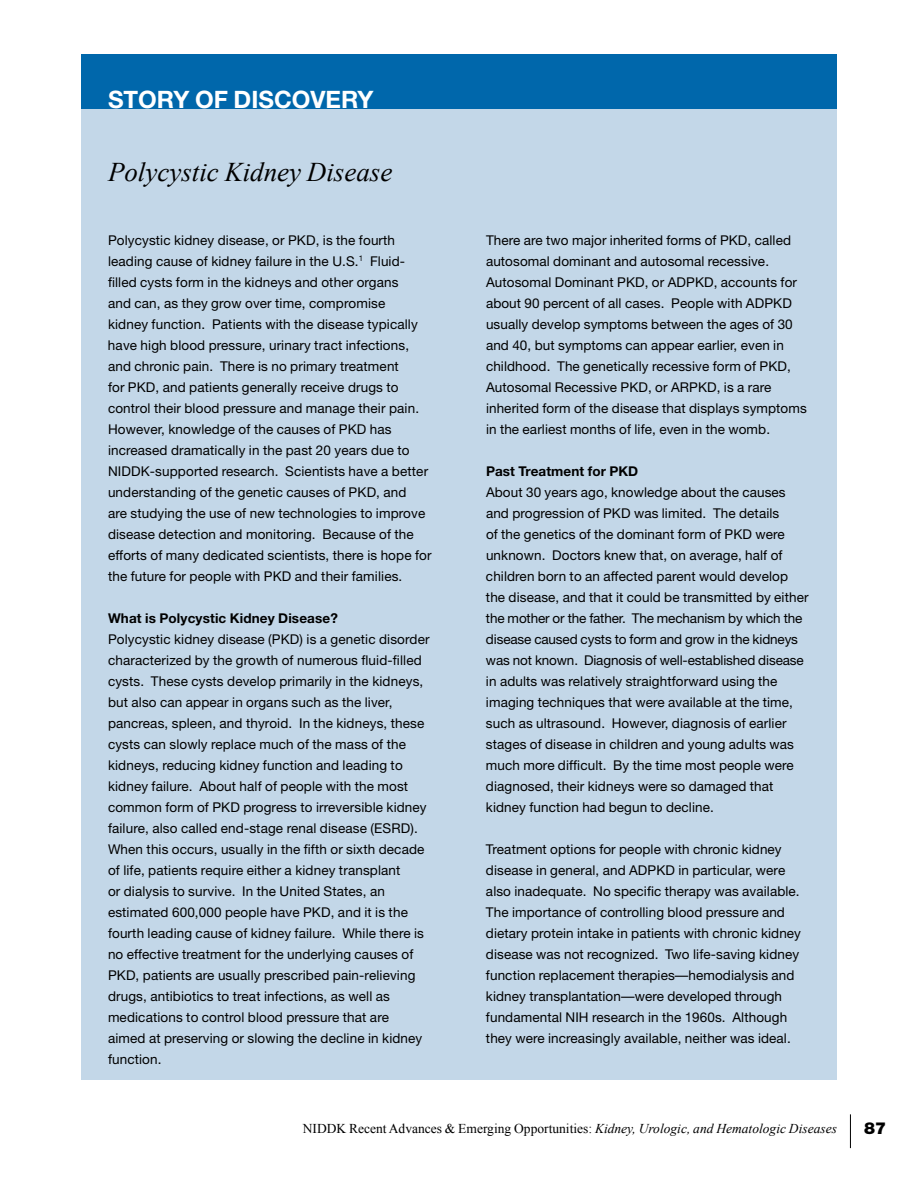
<style>
.page{position:relative;width:918px;height:1188px;background:#fff}
.page>*{position:absolute;margin:0;border:0;box-sizing:border-box;transform-origin:0 0}
.t1{font:italic 27px "Times New Roman";color:#000}
.t2{font:700 24px "Helvetica Neue";color:#fff}
.t3{font:900 16.5px "Helvetica Neue";color:#000}
.t4{font:13.5px/21px "Helvetica Neue";letter-spacing:.01em;color:#000}
.t5{font:13.5px "Times New Roman";color:#000}
.s1{font-weight:700}
.s2{font-style:italic}
</style>
<div class="page">
<hr style="left:850px;top:1114px;width:1px;height:34px;background:#000">
<div style="left:81px;top:54px;width:756px;height:1026px;background:#c3d7e8"></div>
<div style="left:81px;top:54px;width:756px;height:54px;background:#0067ab"></div>
<p class="t2" style="left:108px;top:85px;width:267px">STORY OF DISCOVERY</p>
<p class="t1" style="left:108px;top:156px;width:286px">Polycystic Kidney Disease</p>
<p class="t4" style="left:108px;top:229px;width:325px">Polycystic kidney disease, or PKD, is the fourth leading cause of kidney failure in the U.S.<sup>1</sup> Fluid&shy;filled cysts form in the kidneys and other organs<br>and can, as they grow over time, compromise<br>kidney function. Patients with the disease typically have high blood pressure, urinary tract infections, and chronic pain. There is no primary treatment<br>for PKD, and patients generally receive drugs to control their blood pressure and manage their pain.<br>However, knowledge of the causes of PKD has increased dramatically in the past 20 years due to NIDDK-supported research. Scientists have a better understanding of the genetic causes of PKD, and<br>are studying the use of new technologies to improve disease detection and monitoring. Because of the efforts of many dedicated scientists, there is hope for the future for people with PKD and their families.</p>
<p class="t4" style="left:108px;top:607px;width:323px"><span class="s1">What is Polycystic Kidney Disease?<br></span>Polycystic kidney disease (PKD) is a genetic disorder characterized by the growth of numerous fluid-filled cysts. These cysts develop primarily in the kidneys, but also can appear in organs such as the liver, pancreas, spleen, and thyroid. In the kidneys, these cysts can slowly replace much of the mass of the kidneys, reducing kidney function and leading to kidney failure. About half of people with the most common form of PKD progress to irreversible kidney failure, also called end-stage renal disease (ESRD).<br>When this occurs, usually in the fifth or sixth decade of life, patients require either a kidney transplant<br>or dialysis to survive. In the United States, an estimated 600,000 people have PKD, and it is the fourth leading cause of kidney failure. While there is no effective treatment for the underlying causes of PKD, patients are usually prescribed pain-relieving drugs, antibiotics to treat infections, as well as medications to control blood pressure that are aimed at preserving or slowing the decline in kidney function.</p>
<p class="t4" style="left:486px;top:229px;width:322px">There are two major inherited forms of PKD, called autosomal dominant and autosomal recessive.<br>Autosomal Dominant PKD, or ADPKD, accounts for about 90 percent of all cases. People with ADPKD usually develop symptoms between the ages of 30 and 40, but symptoms can appear earlier, even in childhood. The genetically recessive form of PKD, Autosomal Recessive PKD, or ARPKD, is a rare inherited form of the disease that displays symptoms in the earliest months of life, even in the womb.</p>
<p class="t4" style="left:486px;top:460px;width:324px"><span class="s1">Past Treatment for PKD<br></span>About 30 years ago, knowledge about the causes and progression of PKD was limited. The details<br>of the genetics of the dominant form of PKD were unknown. Doctors knew that, on average, half of children born to an affected parent would develop the disease, and that it could be transmitted by either the mother or the father. The mechanism by which the disease caused cysts to form and grow in the kidneys was not known. Diagnosis of well-established disease in adults was relatively straightforward using the imaging techniques that were available at the time, such as ultrasound. However, diagnosis of earlier stages of disease in children and young adults was much more difficult. By the time most people were diagnosed, their kidneys were so damaged that kidney function had begun to decline.</p>
<p class="t4" style="left:486px;top:839px;width:317px">Treatment options for people with chronic kidney disease in general, and ADPKD in particular, were also inadequate. No specific therapy was available.<br>The importance of controlling blood pressure and dietary protein intake in patients with chronic kidney disease was not recognized. Two life-saving kidney function replacement therapies—hemodialysis and kidney transplantation—were developed through fundamental NIH research in the 1960s. Although they were increasingly available, neither was ideal.</p>
<p class="t5" style="left:303px;top:1120px;width:536px">NIDDK Recent Advances &amp; Emerging Opportunities: <span class="s2">Kidney, Urologic, and Hematologic Diseases</span></p>
<p class="t3" style="left:864px;top:1118px;width:24px">87</p>
</div>
